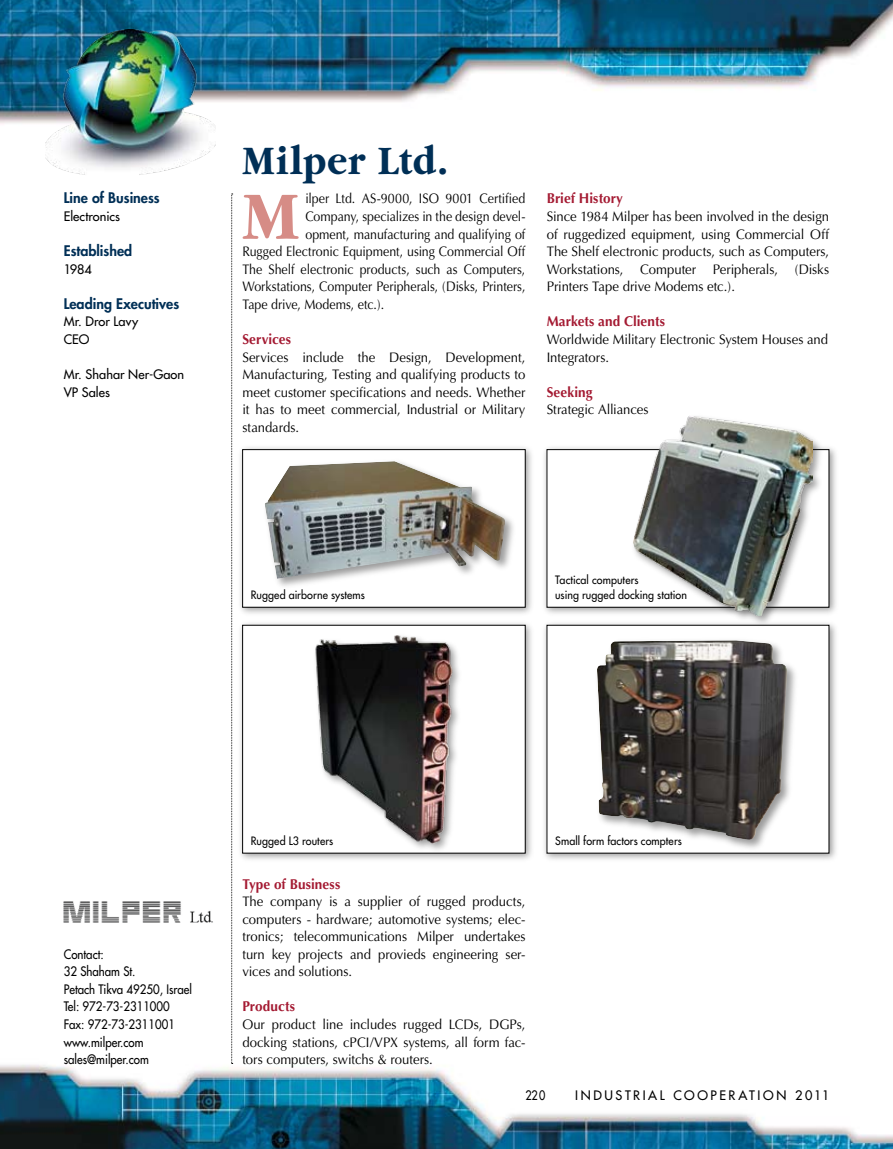
<style>
.page{position:relative;width:893px;height:1149px;background:#fff}
.page>*{position:absolute;margin:0;border:0;box-sizing:border-box;transform-origin:0 0}
.t1{font:700 70.2px "Garamond";color:#d68c86;scale:.95 1}
.t2{font:700 42px "Garamond";letter-spacing:.025em;color:#002f56;scale:.9 1}
.t3{font:700 14.25px "Optima";letter-spacing:.005em;color:#a41a32;scale:.95 1}
.t4{font:800 14.25px "Futura";color:#002f56}
.t5{font:13.8px/17.5px "Optima";color:#000;text-align:justify;scale:.95 1}
.t6{font:13.8px "Optima";color:#000;scale:.9 1}
.t7{font:12.75px/17.5px "Futura";color:#000;scale:.9 1}
.t8{font:12.75px/17.5px "Futura";color:#000}
.t9{font:12.75px "Futura";letter-spacing:.2em;color:#000}
.t10{font:12.75px "Futura";color:#000;scale:.85 1}
.t11{font:11.25px/15.8px "Futura";letter-spacing:.01em;color:#000;scale:.95 1}
</style>
<div class="page">
<img style="left:0;top:1063px;width:893px;height:85px">
<img style="left:0;top:0;width:893px;height:146px">
<img style="left:46px;top:29px;width:170px;height:146px">
<div style="left:237px;top:443px;width:299px;height:174px;background:#000;opacity:.4"></div>
<div style="left:243px;top:449px;width:282px;height:158px;background:#fff"></div>
<div style="left:242px;top:449px;width:283px;height:158px;border:1px solid #000"></div>
<div style="left:237px;top:619px;width:299px;height:244px;background:#000;opacity:.4"></div>
<div style="left:243px;top:625px;width:282px;height:227px;background:#fff"></div>
<div style="left:541px;top:443px;width:298px;height:174px;background:#000;opacity:.4"></div>
<div style="left:547px;top:449px;width:282px;height:158px;background:#fff"></div>
<div style="left:541px;top:619px;width:298px;height:244px;background:#000;opacity:.4"></div>
<div style="left:547px;top:625px;width:282px;height:227px;background:#fff"></div>
<svg style="left:231px;top:193px;width:2px;height:870px"></svg>
<div style="left:261px;top:457px;width:257px;height:133px;background:#000;opacity:.4"></div>
<img style="left:265px;top:461px;width:241px;height:117px">
<img style="left:64px;top:901px;width:149px;height:22px">
<div style="left:311px;top:631px;width:153px;height:223px;background:#000;opacity:.4"></div>
<img style="left:312px;top:634px;width:143px;height:209px">
<div style="left:593px;top:636px;width:207px;height:215px;background:#000;opacity:.4"></div>
<img style="left:597px;top:640px;width:190px;height:200px">
<div style="left:629px;top:412px;width:195px;height:215px;background:#000;opacity:.4"></div>
<img style="left:633px;top:415px;width:179px;height:200px">
<p class="t4" style="left:64px;top:189px;width:98px">Line of Business</p>
<p class="t8" style="left:64px;top:207px;width:58px">Electronics</p>
<p class="t4" style="left:64px;top:241px;width:70px">Established</p>
<p class="t8" style="left:64px;top:260px;width:30px">1984</p>
<p class="t4" style="left:64px;top:294px;width:117px">Leading Executives</p>
<p class="t8" style="left:64px;top:313px;width:76px">Mr. Dror Lavy<br>CEO</p>
<p class="t8" style="left:64px;top:365px;width:122px">Mr. Shahar Ner-Gaon<br>VP Sales</p>
<h2 class="t2" style="left:242px;top:138px;width:230px">Milper Ltd.</h2>
<h1 class="t1" style="left:242px;top:177px;width:62px">M</h1>
<p class="t6" style="left:305px;top:191px;width:246px">ilper Ltd. AS-9000, ISO 9001 Certified</p>
<p class="t6" style="left:305px;top:208px;width:246px">Company, specializes in the design devel-</p>
<p class="t6" style="left:305px;top:226px;width:246px">opment, manufacturing and qualifying of</p>
<p class="t6" style="left:242px;top:243px;width:316px">Rugged Electronic Equipment, using Commercial Off</p>
<p class="t6" style="left:242px;top:261px;width:316px">The Shelf electronic products, such as Computers,</p>
<p class="t6" style="left:242px;top:278px;width:316px">Workstations, Computer Peripherals, (Disks, Printers,</p>
<p class="t6" style="left:242px;top:296px;width:159px">Tape drive, Modems, etc.).</p>
<p class="t3" style="left:242px;top:331px;width:53px">Services</p>
<p class="t5" style="left:242px;top:348px;width:299px">Services include the Design, Development, Manufacturing, Testing and qualifying products to meet customer specifications and needs. Whether it has to meet commercial, Industrial or Military standards.</p>
<p class="t3" style="left:547px;top:190px;width:82px">Brief History</p>
<p class="t5" style="left:547px;top:208px;width:299px">Since 1984 Milper has been involved in the design of ruggedized equipment, using Commercial Off The Shelf electronic products, such as Computers, Workstations, Computer Peripherals, (Disks Printers Tape drive Modems etc.).</p>
<p class="t3" style="left:547px;top:313px;width:126px">Markets and Clients</p>
<p class="t5" style="left:547px;top:330px;width:298px">Worldwide Military Electronic System Houses and<br>Integrators.</p>
<p class="t3" style="left:547px;top:383px;width:50px">Seeking</p>
<p class="t5" style="left:547px;top:401px;width:109px">Strategic Alliances</p>
<p class="t11" style="left:251px;top:587px;width:121px">Rugged airborne systems</p>
<p class="t11" style="left:555px;top:571px;width:140px">Tactical computers<br>using rugged docking station</p>
<p class="t7" style="left:64px;top:944px;width:144px">Contact:<br>32 Shaham St.<br>Petach Tikva 49250, Israel<br>Tel: 972-73-2311000<br>Fax: 972-73-2311001 www.milper.com sales@milper.com</p>
<p class="t11" style="left:251px;top:832px;width:88px">Rugged L3 routers</p>
<p class="t3" style="left:242px;top:875px;width:105px">Type of Business</p>
<p class="t5" style="left:242px;top:892px;width:299px">The company is a supplier of rugged products, computers - hardware; automotive systems; elec&shy;tronics; telecommunications Milper undertakes turn key projects and provieds engineering ser&shy;vices and solutions.</p>
<p class="t3" style="left:242px;top:997px;width:57px">Products</p>
<p class="t5" style="left:242px;top:1015px;width:299px">Our product line includes rugged LCDs, DGPs, docking stations, cPCI/VPX systems, all form fac&shy;tors computers, switchs &amp; routers.</p>
<p class="t11" style="left:555px;top:832px;width:135px">Small form factors compters</p>
<p class="t10" style="left:525px;top:1086px;width:25px">220</p>
<p class="t9" style="left:575px;top:1086px;width:256px">INDUSTRIAL COOPERATION 2011</p>
</div>
